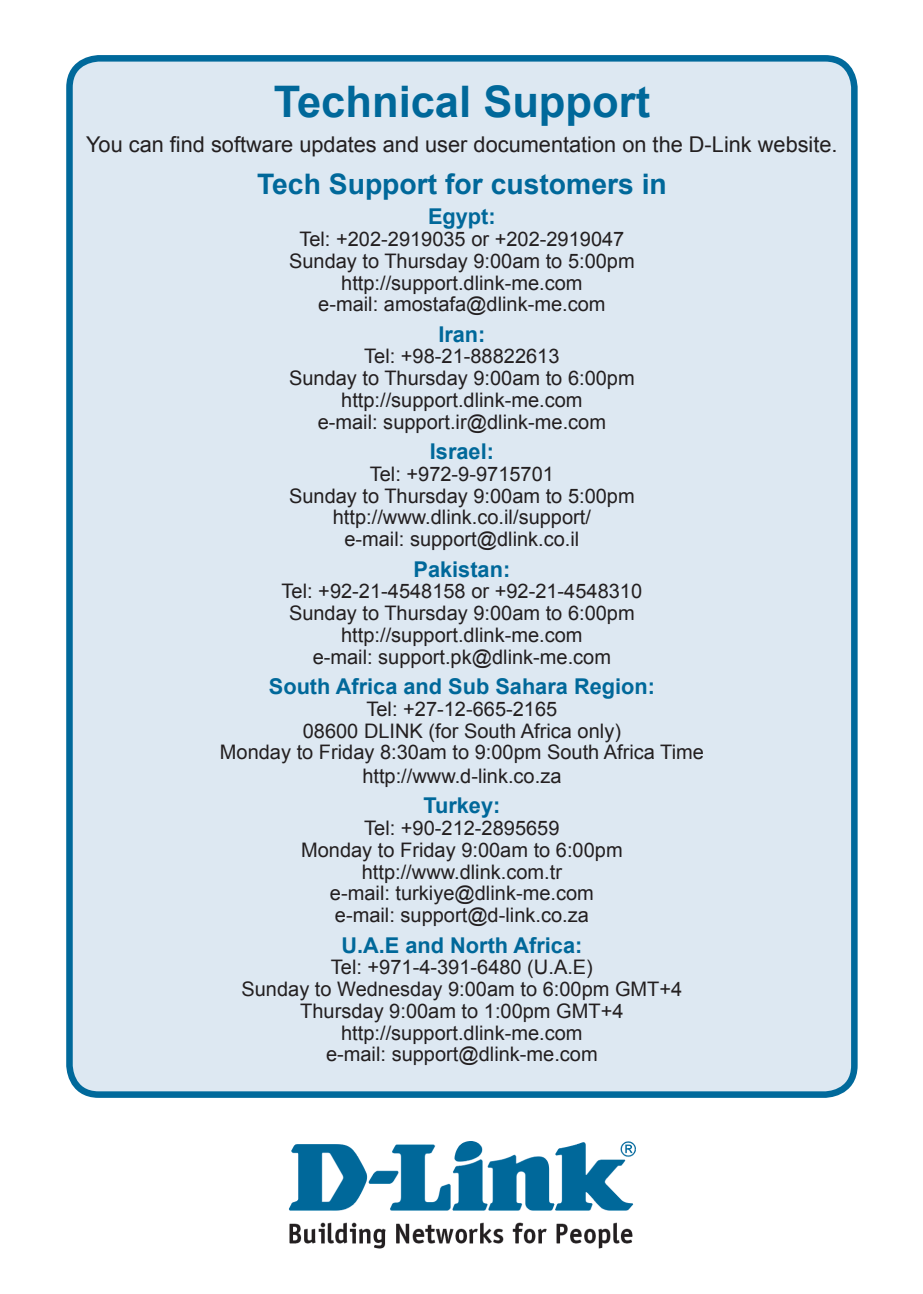
<style>
.page{position:relative;width:923px;height:1294px;background:#fff}
.page>*{position:absolute;margin:0;border:0;box-sizing:border-box;transform-origin:0 0}
.t1{font:700 43.5px "Arial";color:#00689a}
.t2{font:700 28.25px "Arial";color:#00689a}
.t3{font:700 21.75px "Arial";color:#00689a}
.t4{font:21.75px "Arial";color:#231f20}
.t5{font:20px/21.8px "Arial";color:#231f20;text-align:center}
</style>
<div class="page">
<img style="left:289px;top:1142px;width:347px;height:107px">
<div style="left:69px;top:58px;width:785px;height:1036px;background:#dde8f2;border-radius:29px"></div>
<div style="left:66px;top:55px;width:791px;height:1043px;border:7px solid #00699b;border-radius:29px"></div>
<h1 class="t1" style="left:274px;top:73px;width:378px">Technical Support</h1>
<p class="t4" style="left:86px;top:131px;width:753px">You can find software updates and user documentation on the D-Link website.</p>
<h2 class="t2" style="left:257px;top:165px;width:411px">Tech Support for customers in</h2>
<p class="t3" style="left:428px;top:202px;width:69px">Egypt:</p>
<p class="t5" style="left:289px;top:228px;width:347px">Tel: +202-2919035 or +202-2919047<br>Sunday to Thursday 9:00am to 5:00pm http://support.dlink-me.com<br>e-mail: amostafa@dlink-me.com</p>
<p class="t3" style="left:438px;top:320px;width:49px">Iran:</p>
<p class="t5" style="left:289px;top:346px;width:347px">Tel: +98-21-88822613<br>Sunday to Thursday 9:00am to 6:00pm http://support.dlink-me.com<br>e-mail: support.ir@dlink-me.com</p>
<p class="t3" style="left:430px;top:437px;width:66px">Israel:</p>
<p class="t5" style="left:289px;top:463px;width:347px">Tel: +972-9-9715701<br>Sunday to Thursday 9:00am to 5:00pm http://www.dlink.co.il/support/<br>e-mail: support@dlink.co.il</p>
<p class="t3" style="left:413px;top:555px;width:98px">Pakistan:</p>
<p class="t5" style="left:281px;top:581px;width:362px">Tel: +92-21-4548158 or +92-21-4548310<br>Sunday to Thursday 9:00am to 6:00pm http://support.dlink-me.com<br>e-mail: support.pk@dlink-me.com</p>
<p class="t3" style="left:269px;top:672px;width:387px">South Africa and Sub Sahara Region:</p>
<p class="t5" style="left:220px;top:698px;width:485px">Tel: +27-12-665-2165<br>08600 DLINK (for South Africa only)<br>Monday to Friday 8:30am to 9:00pm South Africa Time http://www.d-link.co.za</p>
<p class="t3" style="left:423px;top:791px;width:78px">Turkey:</p>
<p class="t5" style="left:301px;top:817px;width:323px">Tel: +90-212-2895659<br>Monday to Friday 9:00am to 6:00pm http://www.dlink.com.tr<br>e-mail: turkiye@dlink-me.com e-mail: support@d-link.co.za</p>
<p class="t3" style="left:341px;top:930px;width:242px">U.A.E and North Africa:</p>
<p class="t5" style="left:241px;top:956px;width:442px">Tel: +971-4-391-6480 (U.A.E)<br>Sunday to Wednesday 9:00am to 6:00pm GMT+4<br>Thursday 9:00am to 1:00pm GMT+4 http://support.dlink-me.com<br>e-mail: support@dlink-me.com</p>
</div>
